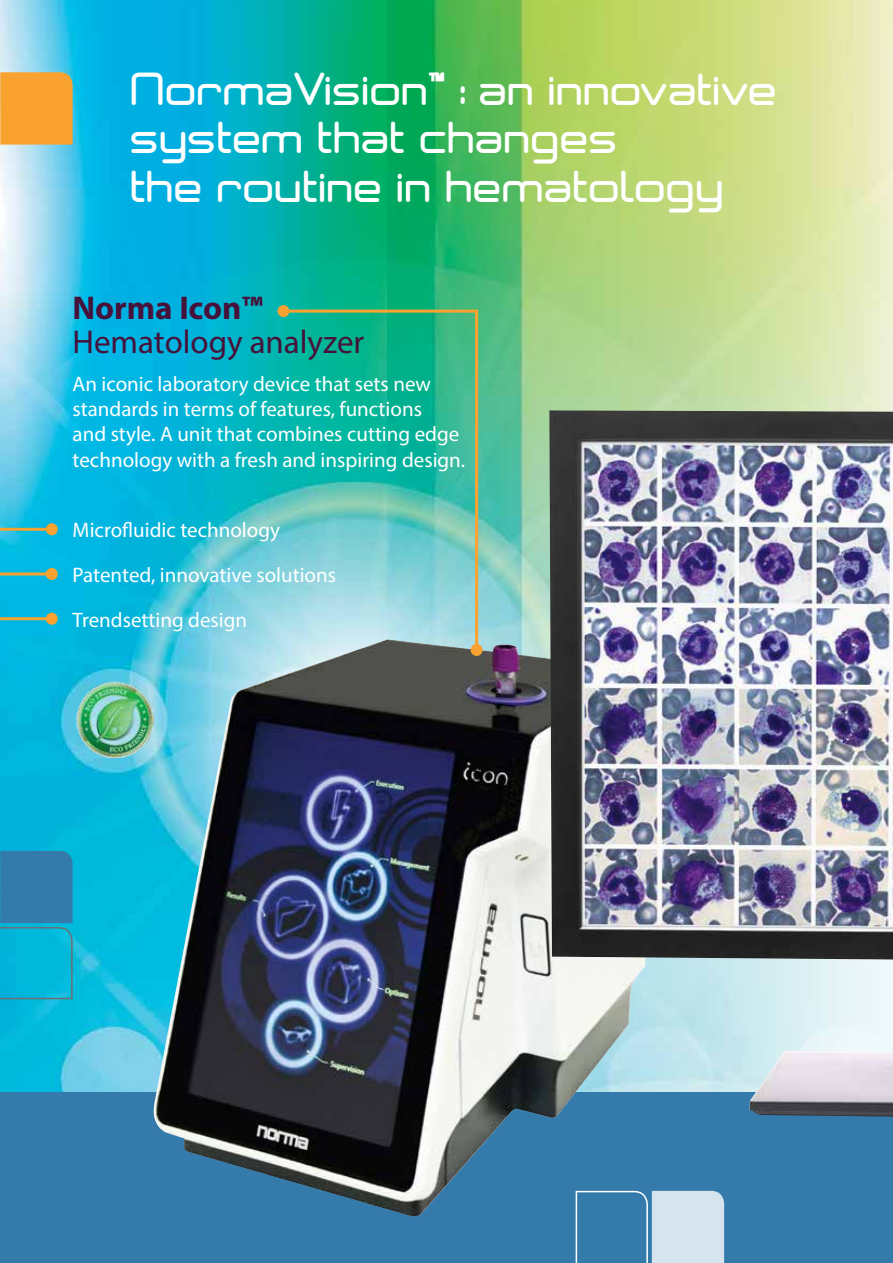
<style>
.page{position:relative;width:893px;height:1263px;background:#fff}
.page>*{position:absolute;margin:0;border:0;box-sizing:border-box;transform-origin:0 0}
.t1{font:500 40.5px/48.6px "Neogrey";color:#fff}
.t2{font:33px "Myriad Pro";color:#46123a}
.t3{font:700 33px "Myriad Pro";color:#46123a}
.t4{font:21px/25.2px "Myriad Pro";color:#fff}
</style>
<div class="page">
<img style="left:0;top:0;width:893px;height:1092px">
<div style="left:0;top:1092px;width:893px;height:171px;background:#347aab"></div>
<img style="left:152px;top:639px;width:405px;height:577px">
<img style="left:549px;top:410px;width:344px;height:706px">
<svg style="left:280px;top:308px;width:200px;height:345px;background:#4ec1af"></svg>
<div style="left:471px;top:644px;width:12px;height:12px;background:#faa22f;border-radius:50%"></div>
<div style="left:277px;top:305px;width:12px;height:12px;background:#faa22f;border-radius:50%"></div>
<div style="left:0;top:72px;width:73px;height:73px;background:#faa22f"></div>
<img style="left:77px;top:681px;width:76px;height:77px">
<hr style="left:0;top:528px;width:52px;height:3px;background:#faa22f">
<div style="left:46px;top:523px;width:12px;height:12px;background:#faa22f;border-radius:50%"></div>
<hr style="left:0;top:617px;width:52px;height:3px;background:#faa22f">
<div style="left:46px;top:613px;width:12px;height:12px;background:#faa22f;border-radius:50%"></div>
<hr style="left:0;top:572px;width:52px;height:3px;background:#faa22f">
<div style="left:46px;top:568px;width:12px;height:12px;background:#faa22f;border-radius:50%"></div>
<svg style="left:575px;top:1190px;width:149px;height:73px"></svg>
<svg style="left:0;top:851px;width:73px;height:149px;background:#1c98c0"></svg>
<h1 class="t1" style="left:132px;top:65px;width:648px">NormaVision™: an innovative system that changes<br>the routine in hematology</h1>
<h2 class="t3" style="left:73px;top:286px;width:192px">Norma Icon™</h2>
<h2 class="t2" style="left:73px;top:322px;width:293px">Hematology analyzer</h2>
<p class="t4" style="left:73px;top:371px;width:394px">An iconic laboratory device that sets new standards in terms of features, functions<br>and style. A unit that combines cutting edge technology with a fresh and inspiring design.</p>
<p class="t4" style="left:73px;top:507px;width:265px;line-height:45px">Microfluidic technology<br>Patented, innovative solutions<br>Trendsetting design</p>
</div>
